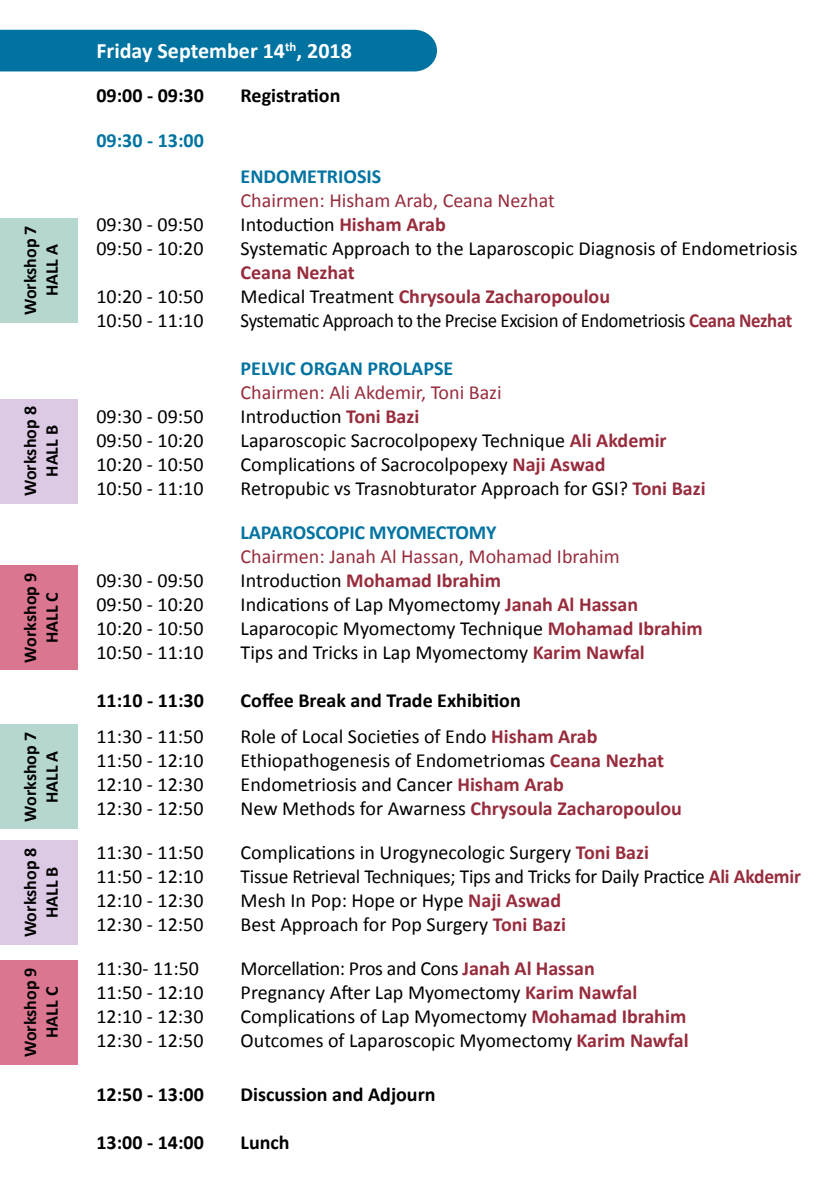
<style>
.page{position:relative;width:840px;height:1191px;background:#fff}
.page>*{position:absolute;margin:0;border:0;box-sizing:border-box;transform-origin:0 0}
.t1{font:700 22px "Calibri";color:#fff}
.t2{font:20px "Calibri";color:#000}
.t3{font:700 20px "Calibri";color:#972c3d}
.t4{font:700 20px "Calibri";color:#000}
.t5{font:20px "Calibri";color:#972c3d}
.t6{font:700 20px "Calibri";color:#0073a1}
.t7{font:20px "Calibri";letter-spacing:-.02em;color:#000;scale:.94 1}
.t8{font:20px "Calibri";letter-spacing:-.02em;color:#000}
.t9{font:700 18px/21.6px "Calibri";color:#020203;text-align:center}
.s1{font-weight:700;color:#972c3d}
.s2{font-weight:400;color:#000}
</style>
<div class="page">
<div style="left:0;top:30px;width:437px;height:41px;background:#0073a1"></div>
<hr style="left:839px;top:386px;width:1px;height:153px;background:#0073a1">
<div style="left:0;top:218px;width:77px;height:104px;background:#b6d7d0"></div>
<div style="left:0;top:724px;width:77px;height:105px;background:#b6d7d0"></div>
<div style="left:0;top:399px;width:77px;height:104px;background:#dccae4"></div>
<div style="left:0;top:840px;width:77px;height:104px;background:#dccae4"></div>
<div style="left:0;top:565px;width:77px;height:105px;background:#db7691"></div>
<div style="left:0;top:960px;width:77px;height:104px;background:#db7691"></div>
<hr style="left:839px;top:158px;width:1px;height:139px;background:#0073a1">
<p class="t9" style="left:19px;top:315px;width:91px;rotate:-90deg">Workshop 7<br>HALL A</p>
<p class="t9" style="left:19px;top:496px;width:91px;rotate:-90deg">Workshop 8<br>HALL B</p>
<p class="t9" style="left:19px;top:662px;width:91px;rotate:-90deg">Workshop 9<br>HALL C</p>
<p class="t9" style="left:19px;top:821px;width:91px;rotate:-90deg">Workshop 7<br>HALL A</p>
<p class="t9" style="left:19px;top:937px;width:91px;rotate:-90deg">Workshop 8<br>HALL B</p>
<p class="t9" style="left:19px;top:1057px;width:91px;rotate:-90deg">Workshop 9<br>HALL C</p>
<p class="t1" style="left:96px;top:37px;width:257px">Friday September 14<sup>th</sup>, 2018</p>
<p class="t4" style="left:96px;top:83px;width:109px">09:00 - 09:30</p>
<p class="t4" style="left:240px;top:83px;width:101px">Registration</p>
<p class="t6" style="left:96px;top:127px;width:109px">09:30 - 13:00</p>
<p class="t6" style="left:240px;top:163px;width:142px">ENDOMETRIOSIS</p>
<p class="t5" style="left:240px;top:187px;width:315px">Chairmen: Hisham Arab, Ceana Nezhat</p>
<p class="t2" style="left:96px;top:211px;width:109px">09:30 - 09:50</p>
<p class="t2" style="left:240px;top:211px;width:206px">Intoduction <span class="s1">Hisham Arab</span></p>
<p class="t2" style="left:96px;top:235px;width:108px">09:50 - 10:20</p>
<p class="t2" style="left:240px;top:235px;width:558px">Systematic Approach to the Laparoscopic Diagnosis of Endometriosis</p>
<p class="t3" style="left:240px;top:259px;width:116px">Ceana Nezhat</p>
<p class="t2" style="left:96px;top:283px;width:108px">10:20 - 10:50</p>
<p class="t3" style="left:240px;top:283px;width:371px"><span class="s2">Medical Treatment</span> Chrysoula Zacharopoulou</p>
<p class="t2" style="left:96px;top:307px;width:108px">10:50 - 11:10</p>
<p class="t7" style="left:240px;top:307px;width:588px">Systematic Approach to the Precise Excision of Endometriosis <span class="s1">Ceana Nezhat</span></p>
<p class="t6" style="left:240px;top:355px;width:214px">PELVIC ORGAN PROLAPSE</p>
<p class="t5" style="left:240px;top:379px;width:262px">Chairmen: Ali Akdemir, Toni Bazi</p>
<p class="t2" style="left:96px;top:403px;width:109px">09:30 - 09:50</p>
<p class="t2" style="left:240px;top:403px;width:180px">Introduction <span class="s1">Toni Bazi</span></p>
<p class="t2" style="left:96px;top:427px;width:109px">09:50 - 10:20</p>
<p class="t2" style="left:240px;top:427px;width:427px">Laparoscopic Sacrocolpopexy Technique <span class="s1">Ali Akdemir</span></p>
<p class="t2" style="left:96px;top:451px;width:109px">10:20 - 10:50</p>
<p class="t2" style="left:240px;top:451px;width:366px">Complications of Sacrocolpopexy <span class="s1">Naji Aswad</span></p>
<p class="t2" style="left:96px;top:475px;width:109px">10:50 - 11:10</p>
<p class="t2" style="left:240px;top:475px;width:466px">Retropubic vs Trasnobturator Approach for GSI? <span class="s1">Toni Bazi</span></p>
<p class="t6" style="left:240px;top:519px;width:257px">LAPAROSCOPIC MYOMECTOMY</p>
<p class="t5" style="left:240px;top:543px;width:380px">Chairmen: Janah Al Hassan, Mohamad Ibrahim</p>
<p class="t2" style="left:96px;top:567px;width:109px">09:30 - 09:50</p>
<p class="t3" style="left:240px;top:567px;width:262px"><span class="s2">Introduction</span> Mohamad Ibrahim</p>
<p class="t2" style="left:96px;top:591px;width:109px">09:50 - 10:20</p>
<p class="t2" style="left:240px;top:591px;width:399px">Indications of Lap Myomectomy <span class="s1">Janah Al Hassan</span></p>
<p class="t2" style="left:96px;top:615px;width:109px">10:20 - 10:50</p>
<p class="t2" style="left:240px;top:615px;width:463px">Laparocopic Myomectomy Technique <span class="s1">Mohamad Ibrahim</span></p>
<p class="t2" style="left:96px;top:639px;width:109px">10:50 - 11:10</p>
<p class="t2" style="left:240px;top:639px;width:405px">Tips and Tricks in Lap Myomectomy <span class="s1">Karim Nawfal</span></p>
<p class="t4" style="left:96px;top:687px;width:109px">11:10 - 11:30</p>
<p class="t4" style="left:240px;top:687px;width:281px">Coffee Break and Trade Exhibition</p>
<p class="t2" style="left:96px;top:723px;width:109px">11:30 - 11:50</p>
<p class="t2" style="left:240px;top:723px;width:358px">Role of Local Societies of Endo <span class="s1">Hisham Arab</span></p>
<p class="t2" style="left:96px;top:747px;width:109px">11:50 - 12:10</p>
<p class="t2" style="left:240px;top:747px;width:424px">Ethiopathogenesis of Endometriomas <span class="s1">Ceana Nezhat</span></p>
<p class="t2" style="left:96px;top:771px;width:109px">12:10 - 12:30</p>
<p class="t2" style="left:240px;top:771px;width:324px">Endometriosis and Cancer <span class="s1">Hisham Arab</span></p>
<p class="t2" style="left:96px;top:795px;width:109px">12:30 - 12:50</p>
<p class="t3" style="left:240px;top:795px;width:442px"><span class="s2">New Methods for Awarness</span> Chrysoula Zacharopoulou</p>
<p class="t2" style="left:96px;top:839px;width:109px">11:30 - 11:50</p>
<p class="t2" style="left:240px;top:839px;width:409px">Complications in Urogynecologic Surgery <span class="s1">Toni Bazi</span></p>
<p class="t2" style="left:96px;top:863px;width:109px">11:50 - 12:10</p>
<p class="t2" style="left:240px;top:863px;width:561px">Tissue Retrieval Techniques; Tips and Tricks for Daily Practice <span class="s1">Ali Akdemir</span></p>
<p class="t2" style="left:96px;top:887px;width:109px">12:10 - 12:30</p>
<p class="t2" style="left:240px;top:887px;width:322px">Mesh In Pop: Hope or Hype <span class="s1">Naji Aswad</span></p>
<p class="t2" style="left:96px;top:911px;width:109px">12:30 - 12:50</p>
<p class="t2" style="left:240px;top:911px;width:327px">Best Approach for Pop Surgery <span class="s1">Toni Bazi</span></p>
<p class="t2" style="left:96px;top:955px;width:104px">11:30- 11:50</p>
<p class="t8" style="left:240px;top:955px;width:355px">Morcellation: Pros and Cons <span class="s1">Janah Al Hassan</span></p>
<p class="t2" style="left:96px;top:979px;width:109px">11:50 - 12:10</p>
<p class="t2" style="left:240px;top:979px;width:398px">Pregnancy After Lap Myomectomy <span class="s1">Karim Nawfal</span></p>
<p class="t2" style="left:96px;top:1003px;width:109px">12:10 - 12:30</p>
<p class="t2" style="left:240px;top:1003px;width:447px">Complications of Lap Myomectomy <span class="s1">Mohamad Ibrahim</span></p>
<p class="t2" style="left:96px;top:1027px;width:109px">12:30 - 12:50</p>
<p class="t2" style="left:240px;top:1027px;width:449px">Outcomes of Laparoscopic Myomectomy <span class="s1">Karim Nawfal</span></p>
<p class="t4" style="left:96px;top:1081px;width:109px">12:50 - 13:00</p>
<p class="t4" style="left:240px;top:1081px;width:196px">Discussion and Adjourn</p>
<p class="t4" style="left:96px;top:1129px;width:109px">13:00 - 14:00</p>
<p class="t4" style="left:240px;top:1129px;width:51px">Lunch</p>
</div>
